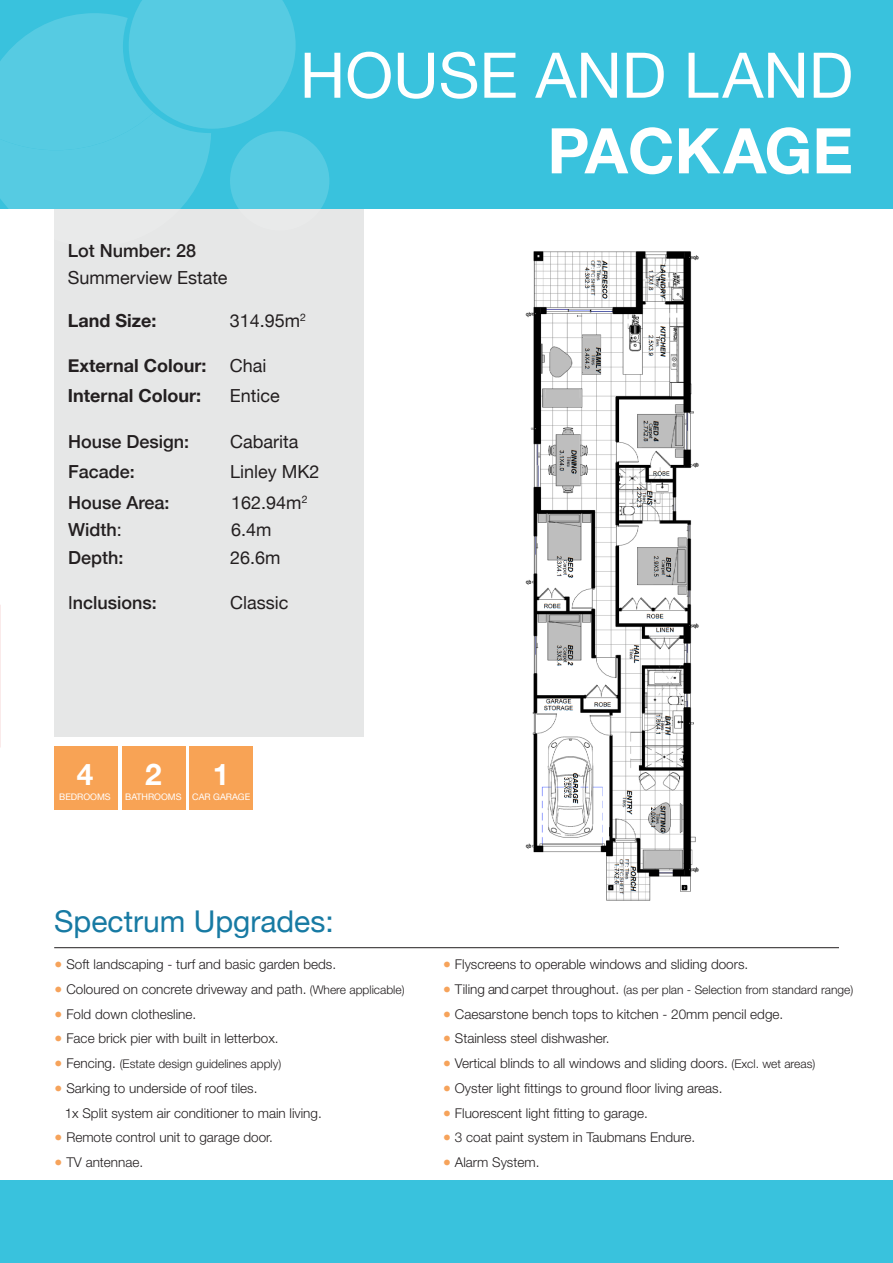
<style>
.page{position:relative;width:893px;height:1263px;background:#fff}
.page>*{position:absolute;margin:0;border:0;box-sizing:border-box;transform-origin:0 0}
.t1{font:63px "Helvetica Neue";color:#fff}
.t2{font:700 63px "Helvetica Neue";color:#fff}
.t3{font:30px "Helvetica Neue";color:#177aa3}
.t4{font:700 29.7px "Helvetica Neue";color:#fff}
.t5{font:18px "Helvetica Neue";color:#231f20}
.t6{font:500 18px "Helvetica Neue";color:#231f20}
.t7{font:700 18px "Helvetica Neue";color:#231f20}
.t8{font:300 13.5px/24.8px "Helvetica Neue";color:#231f20}
.t9{font:300 12px "Helvetica Neue";color:#231f20}
.t10{font:9px "Helvetica Neue";color:#fff}
.s1{font-weight:400}
.s2{font-weight:400;color:#f6a35b}
.s3{font-size:12px}
.s4{font-weight:400;font-size:13.5px;color:#f6a35b}
.s5{font-size:13.5px}
</style>
<div class="page">
<div style="left:0;top:1180px;width:893px;height:83px;background:#39c2dd"></div>
<hr style="left:54px;top:947px;width:785px;height:1px;background:#231f20">
<div style="left:54px;top:164px;width:309px;height:572px;background:#e6e7e7"></div>
<div style="left:0;top:0;width:893px;height:209px;background:#39c2dd"></div>
<svg style="left:230px;top:131px;width:99px;height:100px;background:#68cee2"></svg>
<svg style="left:0;top:0;width:296px;height:231px"></svg>
<div style="left:54px;top:746px;width:64px;height:64px;background:#f8a355"></div>
<div style="left:122px;top:746px;width:64px;height:64px;background:#f8a355"></div>
<div style="left:190px;top:746px;width:63px;height:64px;background:#f8a355"></div>
<img style="left:525px;top:251px;width:174px;height:650px">
<hr style="left:0;top:605px;width:1px;height:142px;background:#d1232a">
<h1 class="t1" style="left:300px;top:30px;width:555px">HOUSE AND LAND</h1>
<h1 class="t2" style="left:547px;top:101px;width:307px">PACKAGE</h1>
<p class="t6" style="left:68px;top:236px;width:130px">Lot Number: 28</p>
<p class="t5" style="left:68px;top:265px;width:161px">Summerview Estate</p>
<p class="t7" style="left:68px;top:306px;width:90px">Land Size:</p>
<p class="t5" style="left:230px;top:308px;width:78px">314.95m<sup>2</sup></p>
<p class="t7" style="left:68px;top:351px;width:140px">External Colour:</p>
<p class="t5" style="left:230px;top:353px;width:38px">Chai</p>
<p class="t7" style="left:68px;top:381px;width:135px">Internal Colour:</p>
<p class="t5" style="left:230px;top:383px;width:52px">Entice</p>
<h3 class="t6" style="left:68px;top:427px;width:123px">House Design:</h3>
<h3 class="t5" style="left:230px;top:428px;width:70px">Cabarita</h3>
<h3 class="t6" style="left:68px;top:457px;width:68px">Facade:</h3>
<h3 class="t5" style="left:230px;top:459px;width:91px">Linley MK2</h3>
<h3 class="t6" style="left:68px;top:488px;width:103px">House Area:</h3>
<h3 class="t5" style="left:231px;top:489px;width:78px">162.94m<sup>2</sup></h3>
<h3 class="t6" style="left:68px;top:516px;width:55px">Width<span class="s1">:</span></h3>
<h3 class="t5" style="left:231px;top:517px;width:42px">6.4m</h3>
<h3 class="t6" style="left:68px;top:543px;width:57px">Depth:</h3>
<h3 class="t5" style="left:230px;top:545px;width:52px">26.6m</h3>
<h3 class="t6" style="left:68px;top:588px;width:90px"><span class="s1">I</span>nclusions:</h3>
<h3 class="t5" style="left:230px;top:590px;width:60px">Classic</h3>
<h3 class="t4" style="left:77px;top:751px;width:18px">4</h3>
<p class="t10" style="left:59px;top:791px;width:53px">BEDROOMS</p>
<h3 class="t4" style="left:145px;top:751px;width:18px">2</h3>
<p class="t10" style="left:125px;top:791px;width:58px">BATHROOMS</p>
<h3 class="t4" style="left:213px;top:751px;width:18px">1</h3>
<p class="t10" style="left:192px;top:791px;width:59px">CAR GARAGE</p>
<h2 class="t3" style="left:54px;top:899px;width:281px">Spectrum Upgrades:</h2>
<p class="t8" style="left:54px;top:951px;width:283px"><span class="s2">●</span> Soft landscaping - turf and basic garden beds.</p>
<p class="t8" style="left:54px;top:976px;width:352px"><span class="s2">●</span> Coloured on concrete driveway and path. <span class="s3">(Where applicable)</span></p>
<p class="t8" style="left:54px;top:1001px;width:143px"><span class="s2">●</span> Fold down clothesline.</p>
<p class="t8" style="left:54px;top:1025px;width:226px"><span class="s2">●</span> Face brick pier with built in letterbox.</p>
<p class="t9" style="left:54px;top:1054px;width:229px"><span class="s4">●</span> <span class="s5">Fencing.</span> (Estate design guidelines apply)</p>
<p class="t8" style="left:65px;top:1075px;width:259px;text-indent:-11px"><span class="s2">●</span> Sarking to underside of roof tiles.<br>1x Split system air conditioner to main living.</p>
<p class="t8" style="left:54px;top:1124px;width:220px"><span class="s2">●</span> Remote control unit to garage door.</p>
<p class="t8" style="left:54px;top:1149px;width:90px"><span class="s2">●</span> TV antennae.</p>
<p class="t8" style="left:443px;top:951px;width:307px"><span class="s2">●</span> Flyscreens to operable windows and sliding doors.</p>
<p class="t9" style="left:443px;top:980px;width:412px"><span class="s4">●</span> <span class="s5">Tiling and carpet throughout.</span> (as per plan - Selection from standard range)</p>
<p class="t8" style="left:443px;top:1001px;width:342px"><span class="s2">●</span> Caesarstone bench tops to kitchen - 20mm pencil edge.</p>
<p class="t8" style="left:443px;top:1025px;width:168px"><span class="s2">●</span> Stainless steel dishwasher.</p>
<p class="t8" style="left:443px;top:1050px;width:374px"><span class="s2">●</span> Vertical blinds to all windows and sliding doors. <span class="s3">(Excl. wet areas)</span></p>
<p class="t8" style="left:443px;top:1075px;width:281px"><span class="s2">●</span> Oyster light fittings to ground floor living areas.</p>
<p class="t8" style="left:443px;top:1100px;width:206px"><span class="s2">●</span> Fluorescent light fitting to garage.</p>
<p class="t8" style="left:443px;top:1124px;width:254px"><span class="s2">●</span> 3 coat paint system in Taubmans Endure.</p>
<p class="t8" style="left:443px;top:1149px;width:98px"><span class="s2">●</span> Alarm System.</p>
</div>
